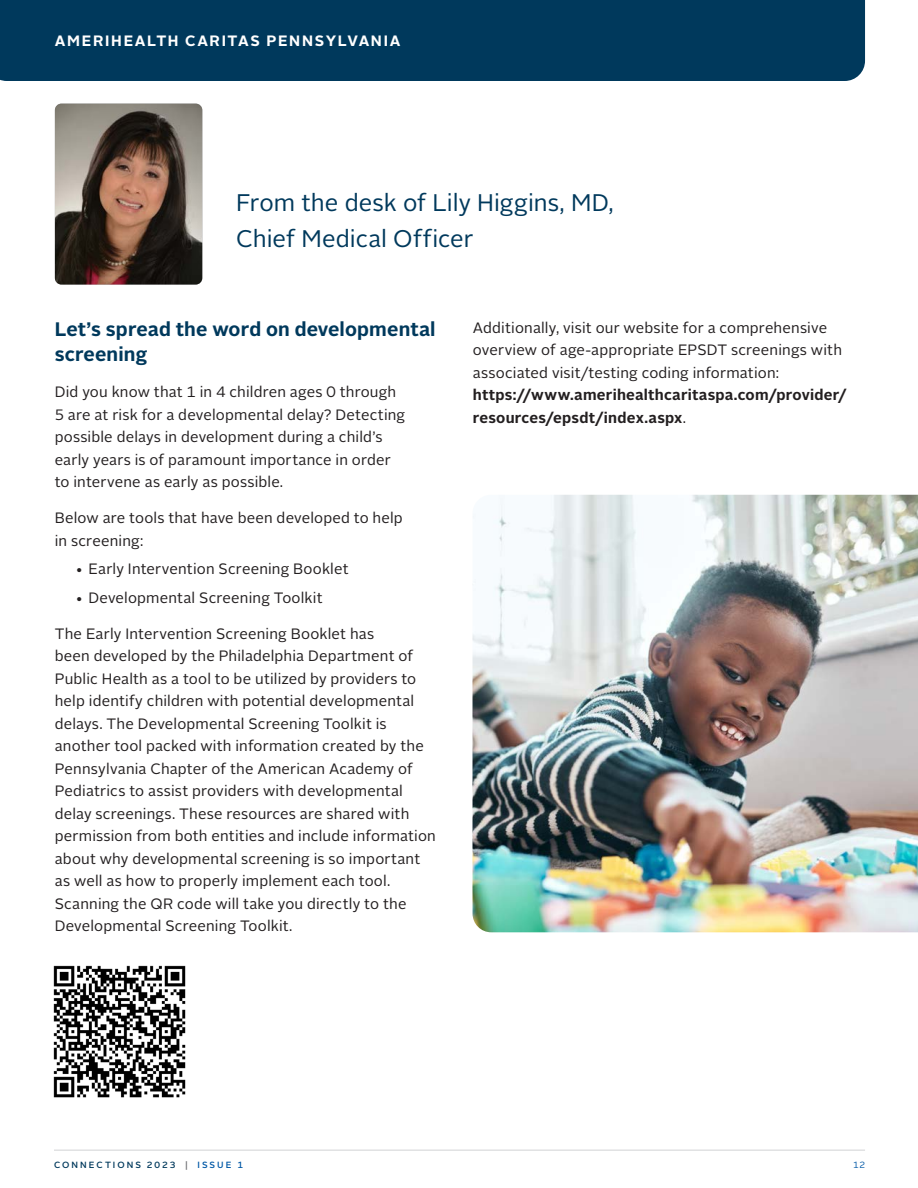
<style>
.page{position:relative;width:918px;height:1188px;background:#fff}
.page>*{position:absolute;margin:0;border:0;box-sizing:border-box;transform-origin:0 0}
.Section_Header{font:24px/36px "Alright Sans";color:#00395c}
.t1{font:700 19.5px/25.5px "Alright Sans";letter-spacing:.005em;color:#00395c}
.Body_Copy{font:15px/22.5px "Alright Sans";letter-spacing:.01em;color:#231f20}
.t2{font:700 15px "Alright Sans";letter-spacing:.11em;color:#fff}
.t3{font:500 9px "Alright Sans";letter-spacing:.23em;color:#00395c}
.t4{font:9px "Alright Sans";color:#0158a6}
.s1{font-weight:700}
.s2{color:#6c6d70}
.s3{color:#0158a6}
</style>
<div class="page">
<img style="left:55px;top:104px;width:147px;height:181px">
<img style="left:472px;top:495px;width:446px;height:437px">
<img style="left:53px;top:965px;width:133px;height:133px">
<div style="left:0;top:0;width:865px;height:81px;background:#00395c"></div>
<hr style="left:54px;top:1150px;width:811px;height:1px;background:#d1d2d4">
<p class="t2" style="left:55px;top:30px;width:347px">AMERIHEALTH CARITAS PENNSYLVANIA</p>
<p class="Section_Header" style="left:236px;top:185px;width:379px">From the desk of Lily Higgins, MD,<br>Chief Medical Officer</p>
<p class="t1" style="left:55px;top:316px;width:382px">Let’s spread the word on developmental screening</p>
<p class="Body_Copy" style="left:55px;top:381px;width:352px">Did you know that 1 in 4 children ages 0 through 5 are at risk for a developmental delay? Detecting possible delays in development during a child’s early years is of paramount importance in order to intervene as early as possible.</p>
<p class="Body_Copy" style="left:55px;top:507px;width:349px">Below are tools that have been developed to help in screening:</p>
<p class="Body_Copy" style="left:75px;top:558px;width:275px">• Early Intervention Screening Booklet</p>
<p class="Body_Copy" style="left:75px;top:587px;width:249px">• Developmental Screening Toolkit</p>
<p class="Body_Copy" style="left:55px;top:623px;width:383px">The Early Intervention Screening Booklet has<br>been developed by the Philadelphia Department of Public Health as a tool to be utilized by providers to help identify children with potential developmental delays. The Developmental Screening Toolkit is another tool packed with information created by the Pennsylvania Chapter of the American Academy of Pediatrics to assist providers with developmental delay screenings. These resources are shared with permission from both entities and include information about why developmental screening is so important as well as how to properly implement each tool.<br>Scanning the QR code will take you directly to the Developmental Screening Toolkit.</p>
<p class="Body_Copy" style="left:473px;top:317px;width:375px">Additionally, visit our website for a comprehensive overview of age-appropriate EPSDT screenings with associated visit/testing coding information: <span class="s1">https://www.amerihealthcaritaspa.com/provider/ resources/epsdt/index.aspx</span>.</p>
<p class="t3" style="left:54px;top:1159px;width:190px">CONNECTIONS 2023 <span class="s2">|</span> <span class="s3">ISSUE 1</span></p>
<p class="t4" style="left:853px;top:1159px;width:13px">12</p>
</div>
